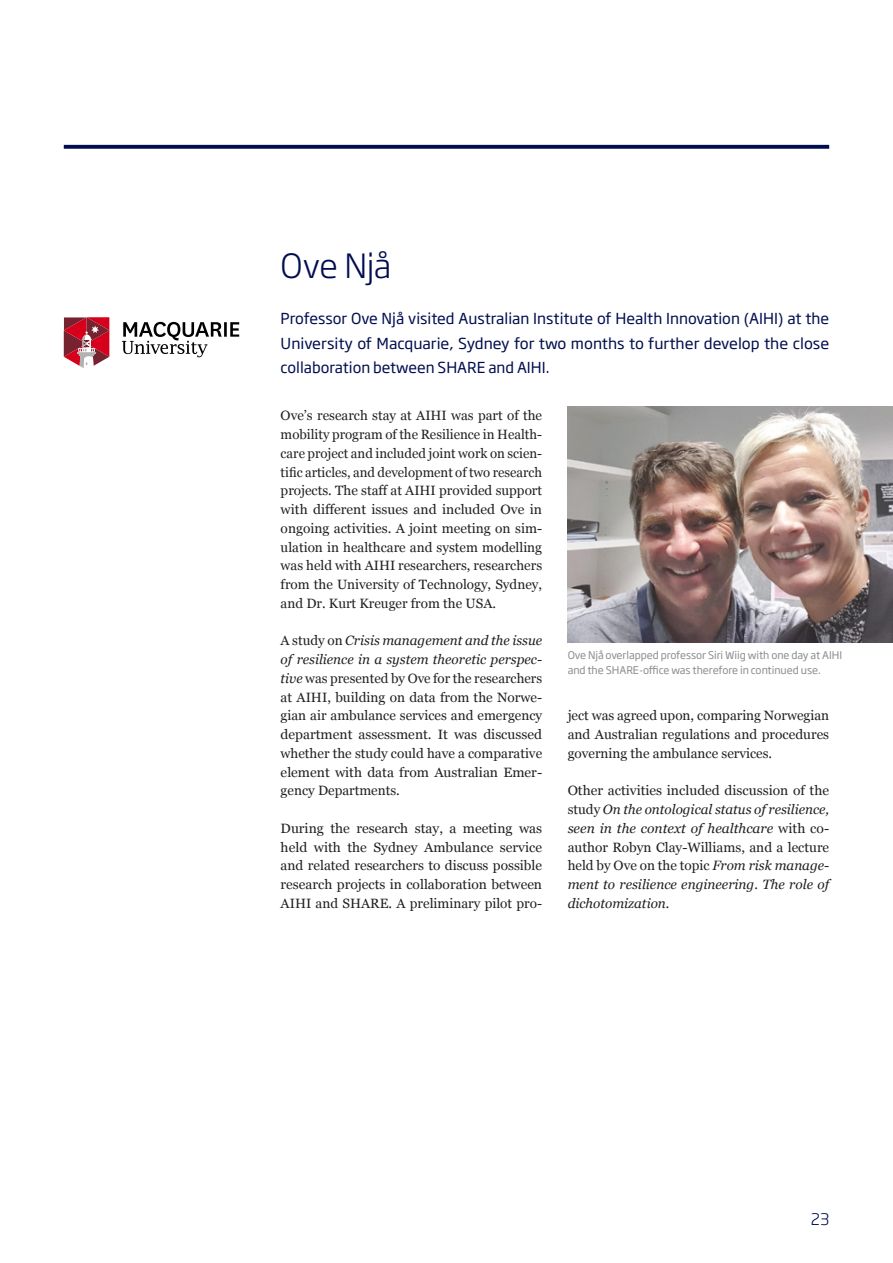
<style>
.page{position:relative;width:893px;height:1263px;background:#fff}
.page>*{position:absolute;margin:0;border:0;box-sizing:border-box;transform-origin:0 0}
.t1{font:300 33px "Soho Gothic Std";letter-spacing:-.015em;color:#010d4f}
.t2{font:300 15.75px "Soho Gothic Std";color:#010d4f}
.t3{font:15px/24.8px "Soho Gothic Std";color:#010d4f;text-align:justify}
.t4{font:13.5px/18.8px "Georgia";color:#231f20;text-align:justify}
.t5{font:italic 13.5px/18.8px "Georgia";color:#231f20;text-align:justify}
.t6{font:10.5px/15px "Soho Gothic Std";letter-spacing:-.005em;color:#8a8c8f}
.s1{font-style:italic}
.s2{font-style:normal}
</style>
<div class="page">
<svg style="left:64px;top:145px;width:765px;height:4px;background:#111c5a"></svg>
<svg style="left:64px;top:317px;width:45px;height:51px"></svg>
<svg style="left:122px;top:322px;width:117px;height:36px"></svg>
<img style="left:568px;top:407px;width:325px;height:235px">
<h1 class="t1" style="left:281px;top:245px;width:112px">Ove Njå</h1>
<p class="t3" style="left:281px;top:306px;width:550px">Professor Ove Njå visited Australian Institute of Health Innovation (AIHI) at the University of Macquarie, Sydney for two months to further develop the close collaboration between SHARE and AIHI.</p>
<p class="t4" style="left:281px;top:406px;width:263px">Ove’s research stay at AIHI was part of the mobility program of the Resilience in Health&shy;care project and included joint work on scien&shy;tific articles, and development of two research projects. The staff at AIHI provided support with different issues and included Ove in ongoing activities. A joint meeting on sim&shy;ulation in healthcare and system modelling was held with AIHI researchers, researchers from the University of Technology, Sydney, and Dr. Kurt Kreuger from the USA.</p>
<p class="t4" style="left:281px;top:631px;width:263px">A study on <span class="s1">Crisis management and the issue of resilience in a system theoretic perspec&shy;tive</span> was presented by Ove for the researchers at AIHI, building on data from the Norwe&shy;gian air ambulance services and emergency department assessment. It was discussed whether the study could have a comparative element with data from Australian Emer&shy;gency Departments.</p>
<p class="t4" style="left:281px;top:818px;width:263px">During the research stay, a meeting was held with the Sydney Ambulance service and related researchers to discuss possible research projects in collaboration between AIHI and SHARE. A preliminary pilot pro-</p>
<p class="t6" style="left:568px;top:648px;width:276px">Ove Njå overlapped professor Siri Wiig with one day at AIHI and the SHARE-office was therefore in continued use.</p>
<p class="t4" style="left:568px;top:706px;width:263px">ject was agreed upon, comparing Norwegian and Australian regulations and procedures governing the ambulance services.</p>
<p class="t5" style="left:568px;top:781px;width:263px"><span class="s2">Other activities included discussion of the study</span> On the ontological status of resilience, seen in the context of healthcare <span class="s2">with co&shy;author Robyn Clay-Williams, and a lecture held by Ove on the topic</span> From risk manage&shy;ment to resilience engineering. The role of dichotomization.</p>
<p class="t2" style="left:811px;top:1209px;width:20px">23</p>
</div>
